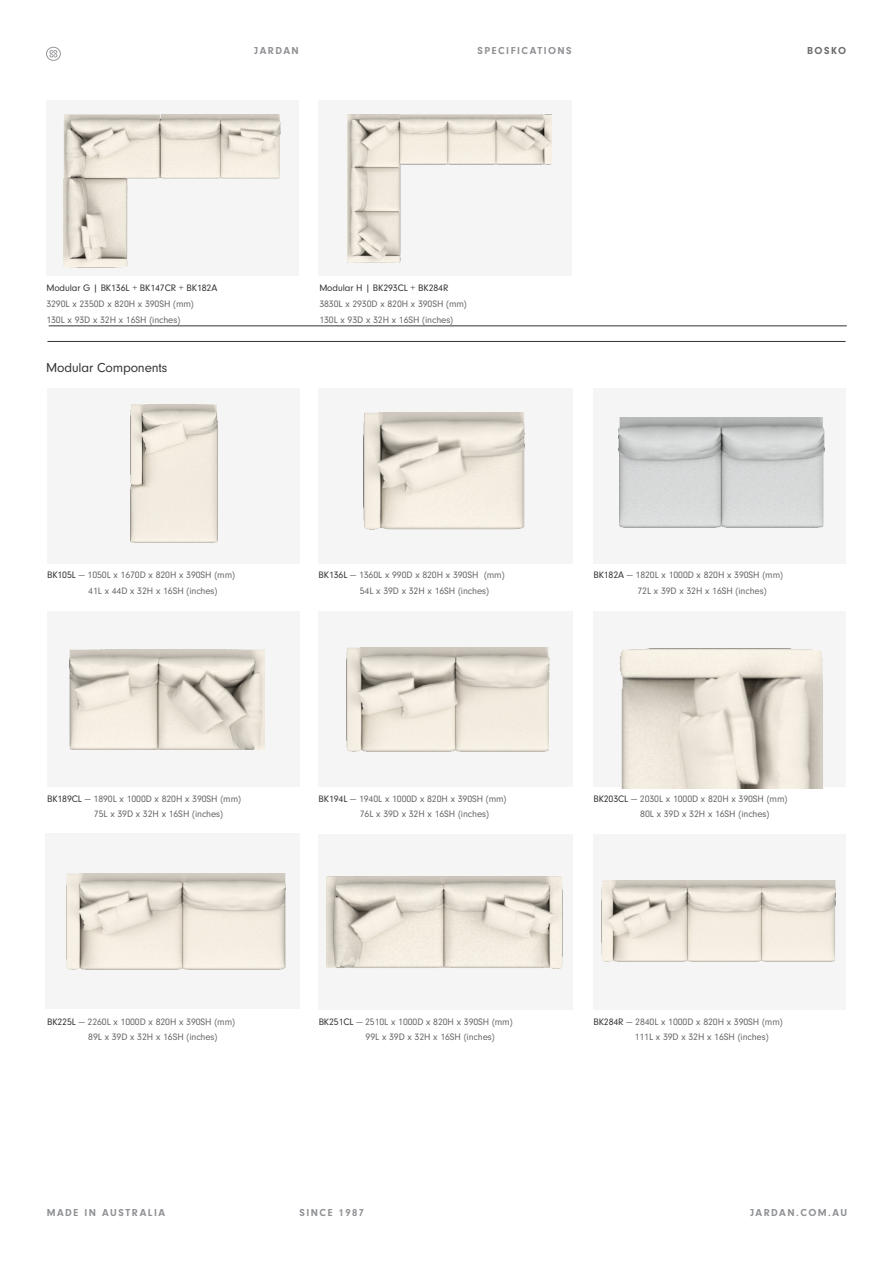
<style>
.page{position:relative;width:893px;height:1263px;background:#fff}
.page>*{position:absolute;margin:0;border:0;box-sizing:border-box;transform-origin:0 0}
.H2_-_32pt_Regular{font:13.5px "Neuzeit Gro";letter-spacing:-.01em;color:#333}
.t1{font:700 10.5px "Neuzeit Gro";letter-spacing:.14em;color:#8f9194}
.t2{font:700 10.5px "Neuzeit Gro";letter-spacing:.14em;color:#6b6b6e}
.H2_-_32pt_Regular-2{font:9.75px "Neuzeit Gro";letter-spacing:-.01em;color:#666}
.H2_-_32pt_Regular-3{font:9.75px "Neuzeit Gro";letter-spacing:-.01em;color:#333}
.s1{color:#333}
</style>
<div class="page">
<div style="left:47px;top:388px;width:253px;height:175px;background:#f5f5f5"></div>
<div style="left:47px;top:611px;width:253px;height:175px;background:#f5f5f5"></div>
<div style="left:319px;top:388px;width:254px;height:175px;background:#f5f5f5"></div>
<div style="left:319px;top:611px;width:254px;height:175px;background:#f5f5f5"></div>
<div style="left:593px;top:388px;width:253px;height:175px;background:#f5f5f5"></div>
<div style="left:593px;top:611px;width:253px;height:175px;background:#f5f5f5"></div>
<hr style="left:49px;top:326px;width:798px;height:1px;background:#333">
<div style="left:319px;top:834px;width:254px;height:175px;background:#f5f5f5"></div>
<div style="left:593px;top:834px;width:253px;height:175px;background:#f5f5f5"></div>
<hr style="left:47px;top:341px;width:799px;height:1px;background:#333">
<div style="left:46px;top:100px;width:253px;height:175px;background:#f5f5f5"></div>
<img style="left:63px;top:114px;width:217px;height:153px">
<div style="left:318px;top:100px;width:253px;height:175px;background:#f5f5f5"></div>
<img style="left:347px;top:115px;width:204px;height:148px">
<img style="left:130px;top:405px;width:88px;height:138px">
<img style="left:363px;top:413px;width:162px;height:116px">
<img style="left:347px;top:647px;width:203px;height:104px">
<img style="left:619px;top:648px;width:204px;height:140px">
<img style="left:326px;top:876px;width:236px;height:92px">
<div style="left:45px;top:833px;width:255px;height:175px;background:#f5f5f5"></div>
<img style="left:66px;top:873px;width:220px;height:96px">
<img style="left:601px;top:880px;width:234px;height:82px">
<img style="left:70px;top:649px;width:194px;height:100px">
<img style="left:619px;top:417px;width:205px;height:110px">
<svg style="left:46px;top:47px;width:15px;height:14px"></svg>
<p class="t1" style="left:254px;top:44px;width:46px">JARDAN</p>
<p class="t1" style="left:477px;top:44px;width:96px">SPECIFICATIONS</p>
<p class="t2" style="left:807px;top:44px;width:41px">BOSKO</p>
<p class="H2_-_32pt_Regular-3" style="left:46px;top:282px;width:172px">Modular G | BK136L + BK147CR + BK182A</p>
<p class="H2_-_32pt_Regular-2" style="left:46px;top:299px;width:149px">3290L x 2350D x 820H x 390SH (mm)</p>
<p class="H2_-_32pt_Regular-2" style="left:46px;top:315px;width:135px">130L x 93D x 32H x 16SH (inches)</p>
<p class="H2_-_32pt_Regular-3" style="left:319px;top:282px;width:131px">Modular H | BK293CL + BK284R</p>
<p class="H2_-_32pt_Regular-2" style="left:319px;top:298px;width:149px">3830L x 2930D x 820H x 390SH (mm)</p>
<p class="H2_-_32pt_Regular-2" style="left:319px;top:314px;width:135px">130L x 93D x 32H x 16SH (inches)</p>
<p class="H2_-_32pt_Regular" style="left:46px;top:360px;width:123px">Modular Components</p>
<p class="H2_-_32pt_Regular-2" style="left:47px;top:570px;width:189px"><span class="s1">BK105L</span> — 1050L x 1670D x 820H x 390SH (mm)</p>
<p class="H2_-_32pt_Regular-2" style="left:88px;top:586px;width:131px">41L x 44D x 32H x 16SH (inches)</p>
<p class="H2_-_32pt_Regular-2" style="left:319px;top:570px;width:187px"><span class="s1">BK136L</span> — 1360L x 990D x 820H x 390SH (mm)</p>
<p class="H2_-_32pt_Regular-2" style="left:360px;top:586px;width:131px">54L x 39D x 32H x 16SH (inches)</p>
<p class="H2_-_32pt_Regular-2" style="left:593px;top:570px;width:191px"><span class="s1">BK182A</span> — 1820L x 1000D x 820H x 390SH (mm)</p>
<p class="H2_-_32pt_Regular-2" style="left:637px;top:586px;width:131px">72L x 39D x 32H x 16SH (inches)</p>
<p class="H2_-_32pt_Regular-2" style="left:47px;top:793px;width:195px"><span class="s1">BK189CL</span> — 1890L x 1000D x 820H x 390SH (mm)</p>
<p class="H2_-_32pt_Regular-2" style="left:94px;top:809px;width:131px">75L x 39D x 32H x 16SH (inches)</p>
<p class="H2_-_32pt_Regular-2" style="left:319px;top:793px;width:189px"><span class="s1">BK194L</span> — 1940L x 1000D x 820H x 390SH (mm)</p>
<p class="H2_-_32pt_Regular-2" style="left:360px;top:809px;width:131px">76L x 39D x 32H x 16SH (inches)</p>
<p class="H2_-_32pt_Regular-2" style="left:593px;top:793px;width:195px"><span class="s1">BK203CL</span> — 2030L x 1000D x 820H x 390SH (mm)</p>
<p class="H2_-_32pt_Regular-2" style="left:640px;top:809px;width:131px">80L x 39D x 32H x 16SH (inches)</p>
<p class="H2_-_32pt_Regular-2" style="left:47px;top:1016px;width:189px"><span class="s1">BK225L</span> — 2260L x 1000D x 820H x 390SH (mm)</p>
<p class="H2_-_32pt_Regular-2" style="left:88px;top:1032px;width:131px">89L x 39D x 32H x 16SH (inches)</p>
<p class="H2_-_32pt_Regular-2" style="left:319px;top:1016px;width:195px"><span class="s1">BK251CL</span> — 2510L x 1000D x 820H x 390SH (mm)</p>
<p class="H2_-_32pt_Regular-2" style="left:366px;top:1032px;width:131px">99L x 39D x 32H x 16SH (inches)</p>
<p class="H2_-_32pt_Regular-2" style="left:593px;top:1016px;width:191px"><span class="s1">BK284R</span> — 2840L x 1000D x 820H x 390SH (mm)</p>
<p class="H2_-_32pt_Regular-2" style="left:635px;top:1032px;width:135px">111L x 39D x 32H x 16SH (inches)</p>
<p class="t1" style="left:47px;top:1207px;width:120px">MADE IN AUSTRALIA</p>
<p class="t1" style="left:299px;top:1207px;width:66px">SINCE 1987</p>
<p class="t1" style="left:750px;top:1207px;width:98px">JARDAN.COM.AU</p>
</div>
